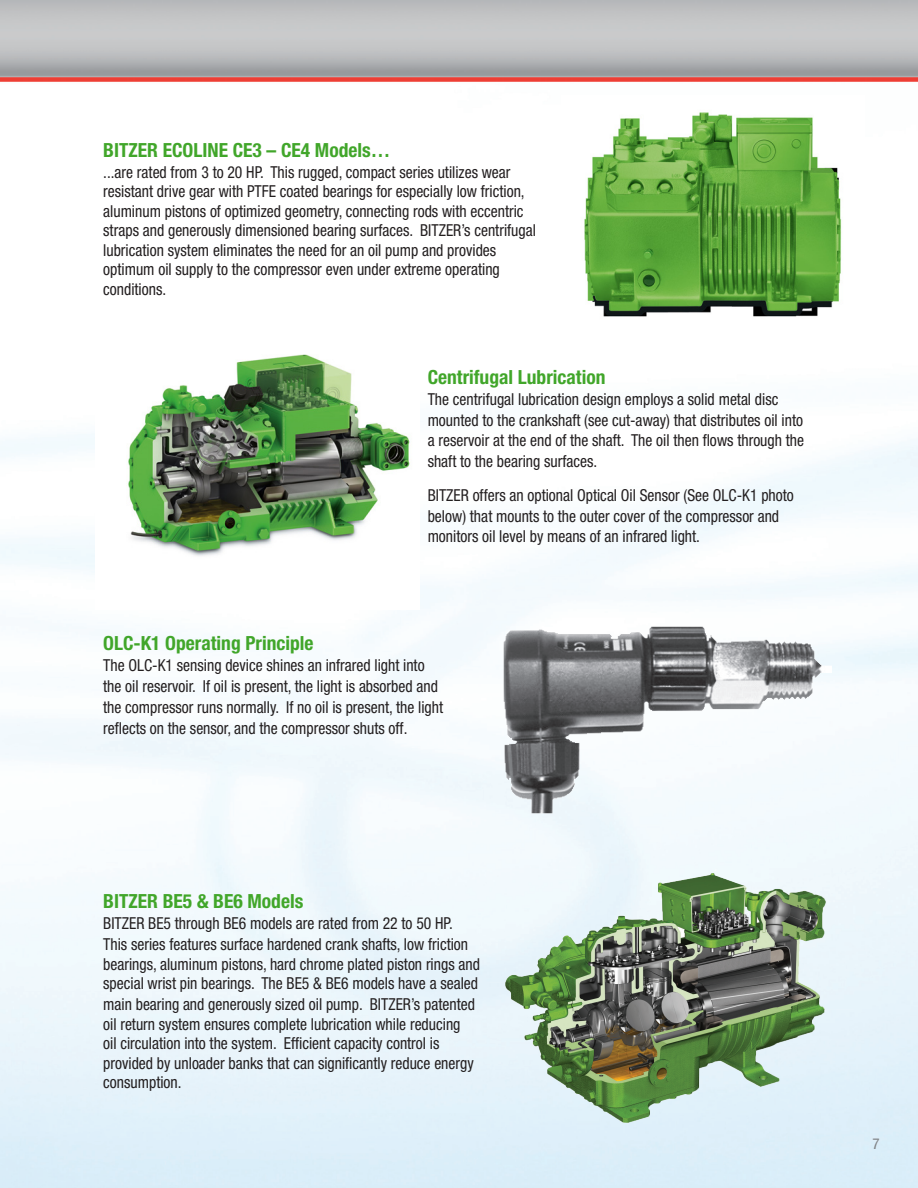
<style>
.page{position:relative;width:918px;height:1188px;background:#fff}
.page>*{position:absolute;margin:0;border:0;box-sizing:border-box;transform-origin:0 0}
.product_description{font:700 condensed 19.5px "Helvetica Neue";color:#41a62a}
.product_description-2{font:condensed 16.5px/19.5px "Helvetica Neue LT Std";color:#231f20;scale:.95 1}
.t1{font:condensed 15px "Helvetica Neue LT Std";color:#808285}
</style>
<div class="page">
<img style="left:0;top:0;width:918px;height:1188px">
<img style="left:561px;top:95px;width:304px;height:242px">
<img style="left:95px;top:350px;width:325px;height:259px">
<img style="left:487px;top:868px;width:366px;height:259px">
<img style="left:487px;top:609px;width:345px;height:208px">
<p class="product_description" style="left:103px;top:138px;width:289px">BITZER ECOLINE CE3 – CE4 Models…</p>
<p class="product_description-2" style="left:103px;top:162px;width:457px">...are rated from 3 to 20 HP. This rugged, compact series utilizes wear resistant drive gear with PTFE coated bearings for especially low friction, aluminum pistons of optimized geometry, connecting rods with eccentric straps and generously dimensioned bearing surfaces. BITZER’s centrifugal lubrication system eliminates the need for an oil pump and provides optimum oil supply to the compressor even under extreme operating conditions.</p>
<p class="product_description" style="left:428px;top:365px;width:179px">Centrifugal Lubrication</p>
<p class="product_description-2" style="left:428px;top:389px;width:397px;line-height:21px">The centrifugal lubrication design employs a solid metal disc mounted to the crankshaft (see cut-away) that distributes oil into</p>
<p class="product_description-2" style="left:428px;top:429px;width:398px;line-height:21px">a reservoir at the end of the shaft. The oil then flows through the shaft to the bearing surfaces.</p>
<p class="product_description-2" style="left:428px;top:485px;width:387px;line-height:21px">BITZER offers an optional Optical Oil Sensor (See OLC-K1 photo below) that mounts to the outer cover of the compressor and</p>
<p class="product_description-2" style="left:428px;top:526px;width:288px">monitors oil level by means of an infrared light.</p>
<p class="product_description" style="left:103px;top:631px;width:212px">OLC-K1 Operating Principle</p>
<p class="product_description-2" style="left:103px;top:655px;width:359px;line-height:21px">The OLC-K1 sensing device shines an infrared light into the oil reservoir. If oil is present, the light is absorbed and the compressor runs normally. If no oil is present, the light reflects on the sensor, and the compressor shuts off.</p>
<p class="product_description" style="left:103px;top:890px;width:202px">BITZER BE5 &amp; BE6 Models</p>
<p class="product_description-2" style="left:103px;top:913px;width:386px;line-height:21px">BITZER BE5 through BE6 models are rated from 22 to 50 HP.<br>This series features surface hardened crank shafts, low friction</p>
<p class="product_description-2" style="left:103px;top:954px;width:398px">bearings, aluminum pistons, hard chrome plated piston rings and special wrist pin bearings. The BE5 &amp; BE6 models have a sealed</p>
<p class="product_description-2" style="left:103px;top:995px;width:393px">main bearing and generously sized oil pump. BITZER’s patented oil return system ensures complete lubrication while reducing oil circulation into the system. Efficient capacity control is provided by unloader banks that can significantly reduce energy consumption.</p>
<p class="t1" style="left:873px;top:1135px;width:9px">7</p>
</div>
